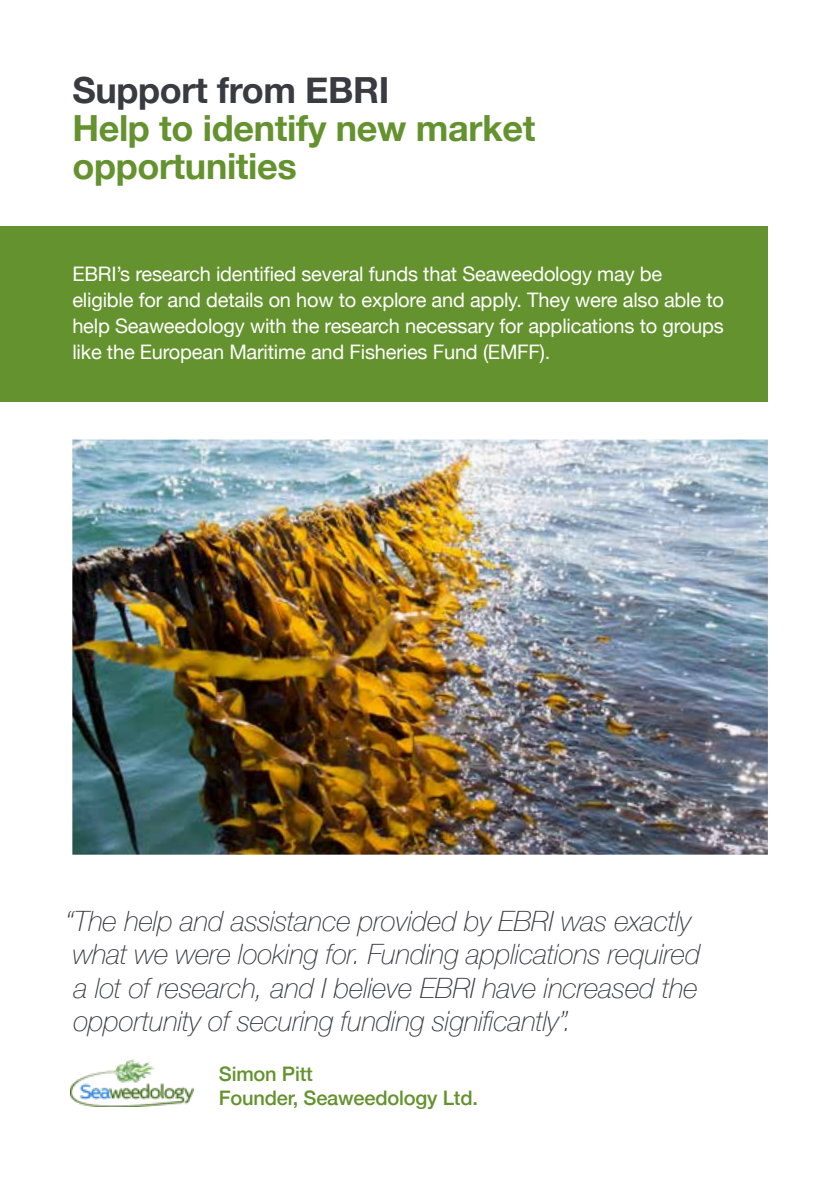
<style>
.page{position:relative;width:840px;height:1191px;background:#fff}
.page>*{position:absolute;margin:0;border:0;box-sizing:border-box;transform-origin:0 0}
.t1{font:700 36px/38px "Helvetica Neue";letter-spacing:-.01em;color:#64922e}
.t2{font:700 36px "Helvetica Neue";letter-spacing:-.01em;color:#393b41}
.t3{font:italic 100 28px/33.6px "Helvetica Neue";letter-spacing:-.01em;color:#393b41}
.t4{font:20px/26px "Helvetica Neue";letter-spacing:-.01em;color:#fff}
.t5{font:500 20px/24px "Helvetica Neue";letter-spacing:-.01em;color:#64922e}
</style>
<div class="page">
<img style="left:72px;top:439px;width:695px;height:415px">
<div style="left:0;top:226px;width:767px;height:176px;background:#64922e"></div>
<img style="left:71px;top:1059px;width:122px;height:47px">
<h1 class="t2" style="left:72px;top:62px;width:318px">Support from EBRI</h1>
<h1 class="t1" style="left:72px;top:110px;width:464px">Help to identify new market opportunities</h1>
<p class="t4" style="left:72px;top:262px;width:652px">EBRI’s research identified several funds that Seaweedology may be eligible for and details on how to explore and apply. They were also able to help Seaweedology with the research necessary for applications to groups like the European Maritime and Fisheries Fund (EMFF).</p>
<h2 class="t3" style="left:66px;top:902px;width:636px">“The help and assistance provided by EBRI was exactly what we were looking for. Funding applications required a lot of research, and I believe EBRI have increased the opportunity of securing funding significantly”.</h2>
<p class="t5" style="left:219px;top:1060px;width:260px">Simon Pitt<br>Founder, Seaweedology Ltd.</p>
</div>
